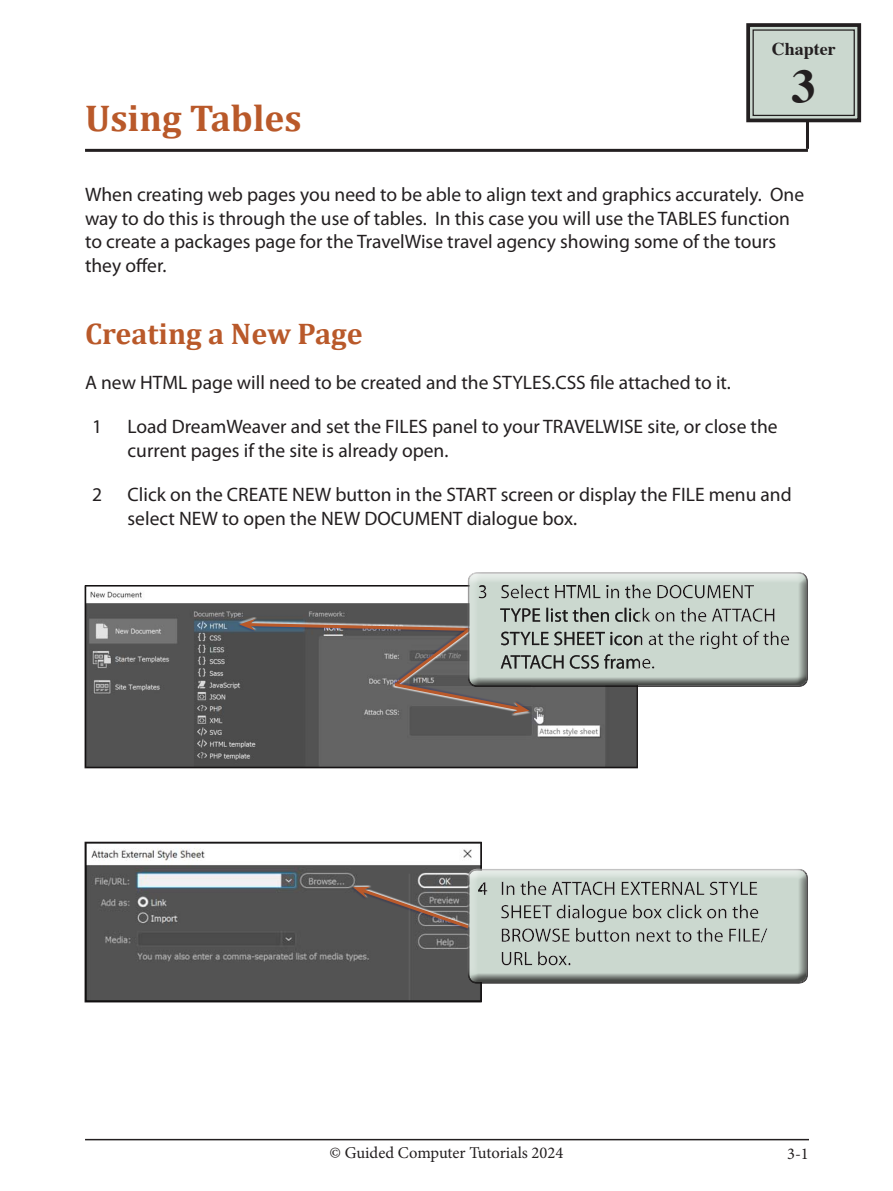
<style>
.page{position:relative;width:893px;height:1191px;background:#fff}
.page>*{position:absolute;margin:0;border:0;box-sizing:border-box;transform-origin:0 0}
.Index_section{font:700 48.3px "Times";color:#231f20}
.Chapter_Title{font:700 37.5px "Cambria";color:#b9592a}
.Sub-Head{font:700 30px "Cambria";color:#b9592a}
.Paragraph{font:19.5px/23.4px "Myriad Pro";color:#231f20}
.Body{font:19.5px/23.4px "Myriad Pro";color:#231f20}
.Index_section-2{font:700 18px "Times";color:#231f20}
.Body-2{font:16.5px "Minion Pro";color:#231f20}
</style>
<div class="page">
<hr style="left:85px;top:1138px;width:724px;height:2px;background:#231f20">
<hr style="left:85px;top:149px;width:723px;height:3px;background:#231f20">
<hr style="left:806px;top:121px;width:3px;height:28px;background:#231f20">
<svg style="left:746px;top:23px;width:116px;height:100px;background:#b3bdb6"></svg>
<div style="left:752px;top:29px;width:103px;height:87px;border:1px solid #231f20"></div>
<img style="left:87px;top:591px;width:549px;height:175px">
<img style="left:87px;top:848px;width:393px;height:152px">
<div style="left:85px;top:842px;width:397px;height:160px;border:1px solid #231f20"></div>
<div style="left:393px;top:682px;width:138px;height:33px;background:#fff;opacity:.94"></div>
<div style="left:350px;top:885px;width:120px;height:45px;background:#535353"></div>
<svg style="left:239px;top:583px;width:399px;height:130px;background:#74706f"></svg>
<div style="left:468px;top:572px;width:344px;height:115px;background:#231f20;opacity:.75"></div>
<svg style="left:353px;top:868px;width:115px;height:115px"></svg>
<div style="left:468px;top:865px;width:340px;height:112px;background:#fff"></div>
<div style="left:468px;top:869px;width:340px;height:115px;background:#231f20;opacity:.75"></div>
<p class="Chapter_Title" style="left:85px;top:92px;width:218px">Using Tables</p>
<p class="Index_section-2" style="left:772px;top:31px;width:65px">Chapter</p>
<p class="Index_section" style="left:792px;top:40px;width:26px">3</p>
<p class="Paragraph" style="left:85px;top:183px;width:721px">When creating web pages you need to be able to align text and graphics accurately. One way to do this is through the use of tables. In this case you will use the TABLES function to create a packages page for the TravelWise travel agency showing some of the tours they offer.</p>
<p class="Sub-Head" style="left:85px;top:312px;width:279px">Creating a New Page</p>
<p class="Paragraph" style="left:85px;top:370px;width:647px">A new HTML page will need to be created and the STYLES.CSS file attached to it.</p>
<p class="Body" style="left:92px;top:414px;width:12px">1</p>
<p class="Body" style="left:128px;top:414px;width:652px">Load DreamWeaver and set the FILES panel to your TRAVELWISE site, or close the current pages if the site is already open.</p>
<p class="Body" style="left:92px;top:483px;width:12px">2</p>
<p class="Body" style="left:128px;top:483px;width:666px">Click on the CREATE NEW button in the START screen or display the FILE menu and select NEW to open the NEW DOCUMENT dialogue box.</p>
<p class="Body-2" style="left:330px;top:1141px;width:235px">© Guided Computer Tutorials 2024</p>
<p class="Body-2" style="left:787px;top:1142px;width:23px">3-1</p>
</div>
